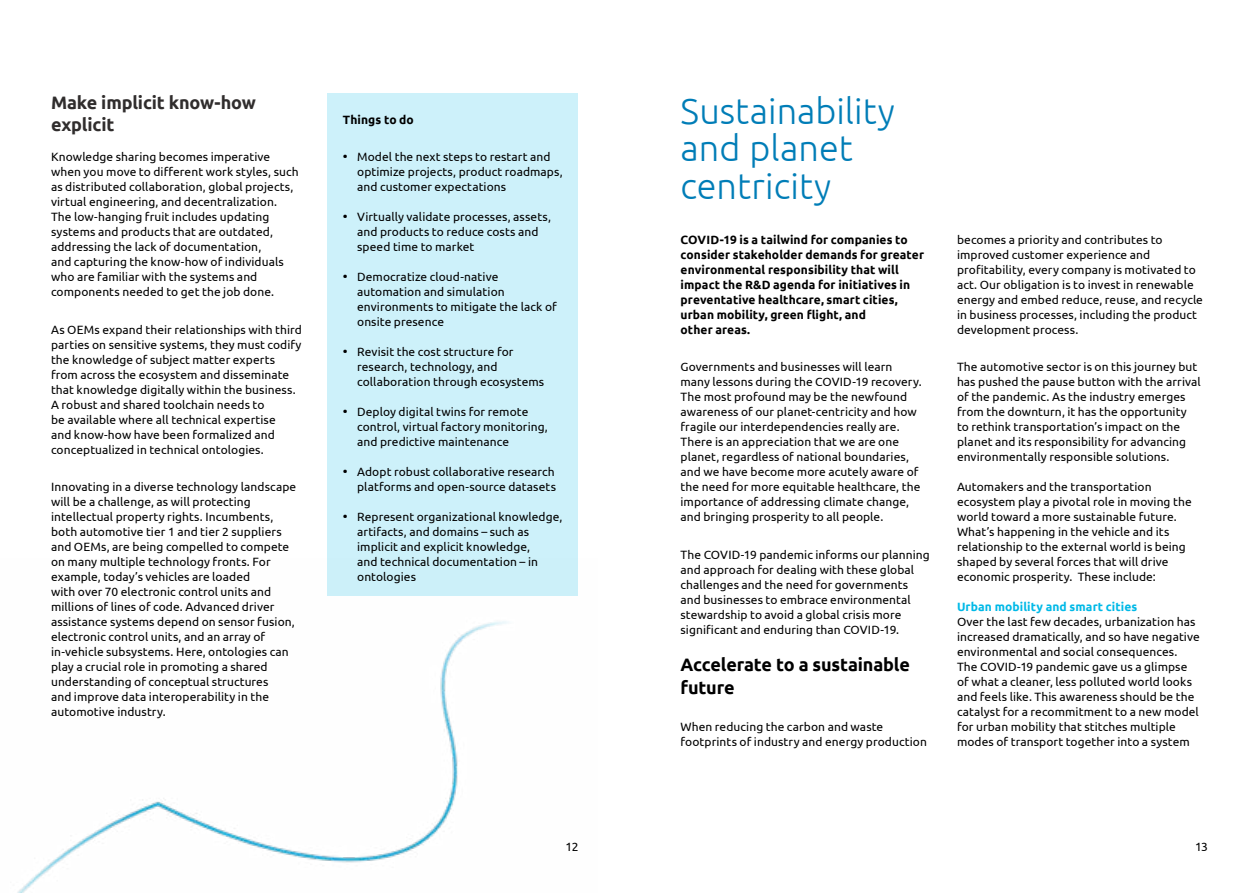
<style>
.page{position:relative;width:1259px;height:893px;background:#fff}
.page>*{position:absolute;margin:0;border:0;box-sizing:border-box;transform-origin:0 0}
.t1{font:300 36px/37.5px "Ubuntu";color:#007db7}
.t2{font:700 18px/22.5px "Ubuntu";letter-spacing:-.01em;color:#000}
.t3{font:700 18px/22.5px "Ubuntu";letter-spacing:-.01em;color:#302d2d}
.t4{font:12px/15px "Ubuntu";letter-spacing:.005em;color:#000}
.t5{font:700 12px/15px "Ubuntu";letter-spacing:.01em;color:#000}
.t6{font:700 12px "Ubuntu";letter-spacing:.01em;color:#00b9e7}
.s1{font-size:13.5px}
</style>
<div class="page">
<div style="left:327px;top:94px;width:251px;height:502px;background:#cdf1fa"></div>
<img style="left:17px;top:621px;width:491px;height:272px">
<h2 class="t3" style="left:51px;top:91px;width:206px">Make implicit know-how explicit</h2>
<p class="t4" style="left:51px;top:149px;width:249px">Knowledge sharing becomes imperative when you move to different work styles, such as distributed collaboration, global projects, virtual engineering, and decentralization.<br>The low-hanging fruit includes updating systems and products that are outdated, addressing the lack of documentation,<br>and capturing the know-how of individuals who are familiar with the systems and components needed to get the job done.</p>
<p class="t4" style="left:51px;top:321px;width:252px">As OEMs expand their relationships with third parties on sensitive systems, they must codify the knowledge of subject matter experts from across the ecosystem and disseminate that knowledge digitally within the business.<br>A robust and shared toolchain needs to<br>be available where all technical expertise<br>and know-how have been formalized and conceptualized in technical ontologies.</p>
<p class="t4" style="left:51px;top:479px;width:247px">Innovating in a diverse technology landscape will be a challenge, as will protecting intellectual property rights. Incumbents, both automotive tier 1 and tier 2 suppliers and OEMs, are being compelled to compete on many multiple technology fronts. For example, today’s vehicles are loaded<br>with over 70 electronic control units and millions of lines of code. Advanced driver assistance systems depend on sensor fusion, electronic control units, and an array of in-vehicle subsystems. Here, ontologies can play a crucial role in promoting a shared understanding of conceptual structures<br>and improve data interoperability in the automotive industry.</p>
<p class="t5" style="left:343px;top:112px;width:72px">Things to do</p>
<p class="t4" style="left:357px;top:149px;width:207px;text-indent:-14px"><span class="s1">•</span> Model the next steps to restart and optimize projects, product roadmaps, and customer expectations</p>
<p class="t4" style="left:357px;top:209px;width:195px;text-indent:-14px"><span class="s1">•</span> Virtually validate processes, assets, and products to reduce costs and speed time to market</p>
<p class="t4" style="left:357px;top:269px;width:201px;text-indent:-14px"><span class="s1">•</span> Democratize cloud-native automation and simulation environments to mitigate the lack of onsite presence</p>
<p class="t4" style="left:357px;top:344px;width:189px;text-indent:-14px"><span class="s1">•</span> Revisit the cost structure for research, technology, and collaboration through ecosystems</p>
<p class="t4" style="left:357px;top:404px;width:192px;text-indent:-14px"><span class="s1">•</span> Deploy digital twins for remote control, virtual factory monitoring, and predictive maintenance</p>
<p class="t4" style="left:343px;top:464px;width:215px;text-align:right"><span class="s1">•</span> Adopt robust collaborative research platforms and open-source datasets</p>
<p class="t4" style="left:357px;top:509px;width:207px;text-indent:-14px"><span class="s1">•</span> Represent organizational knowledge, artifacts, and domains – such as implicit and explicit knowledge,<br>and technical documentation – in ontologies</p>
<h1 class="t1" style="left:680px;top:91px;width:216px">Sustainability and planet centricity</h1>
<p class="t5" style="left:680px;top:232px;width:245px">COVID-19 is a tailwind for companies to consider stakeholder demands for greater environmental responsibility that will impact the R&amp;D agenda for initiatives in preventative healthcare, smart cities, urban mobility, green flight, and<br>other areas.</p>
<p class="t4" style="left:680px;top:359px;width:243px">Governments and businesses will learn many lessons during the COVID-19 recovery.<br>The most profound may be the newfound awareness of our planet-centricity and how fragile our interdependencies really are.<br>There is an appreciation that we are one planet, regardless of national boundaries, and we have become more acutely aware of the need for more equitable healthcare, the importance of addressing climate change, and bringing prosperity to all people.</p>
<p class="t4" style="left:680px;top:546px;width:251px">The COVID-19 pandemic informs our planning and approach for dealing with these global challenges and the need for governments and businesses to embrace environmental stewardship to avoid a global crisis more significant and enduring than COVID-19.</p>
<h2 class="t2" style="left:680px;top:653px;width:231px">Accelerate to a sustainable future</h2>
<p class="t4" style="left:680px;top:719px;width:248px">When reducing the carbon and waste footprints of industry and energy production</p>
<p class="t4" style="left:957px;top:231px;width:247px">becomes a priority and contributes to improved customer experience and profitability, every company is motivated to act. Our obligation is to invest in renewable energy and embed reduce, reuse, and recycle in business processes, including the product development process.</p>
<p class="t4" style="left:957px;top:359px;width:245px">The automotive sector is on this journey but has pushed the pause button with the arrival of the pandemic. As the industry emerges from the downturn, it has the opportunity to rethink transportation’s impact on the planet and its responsibility for advancing environmentally responsible solutions.</p>
<p class="t4" style="left:957px;top:479px;width:236px">Automakers and the transportation ecosystem play a pivotal role in moving the world toward a more sustainable future.<br>What’s happening in the vehicle and its relationship to the external world is being shaped by several forces that will drive economic prosperity. These include:</p>
<p class="t6" style="left:957px;top:599px;width:182px">Urban mobility and smart cities</p>
<p class="t4" style="left:957px;top:614px;width:244px">Over the last few decades, urbanization has increased dramatically, and so have negative environmental and social consequences.<br>The COVID-19 pandemic gave us a glimpse of what a cleaner, less polluted world looks and feels like. This awareness should be the catalyst for a recommitment to a new model for urban mobility that stitches multiple modes of transport together into a system</p>
<p class="t4" style="left:565px;top:839px;width:14px">12</p>
<p class="t4" style="left:1195px;top:839px;width:14px">13</p>
</div>
